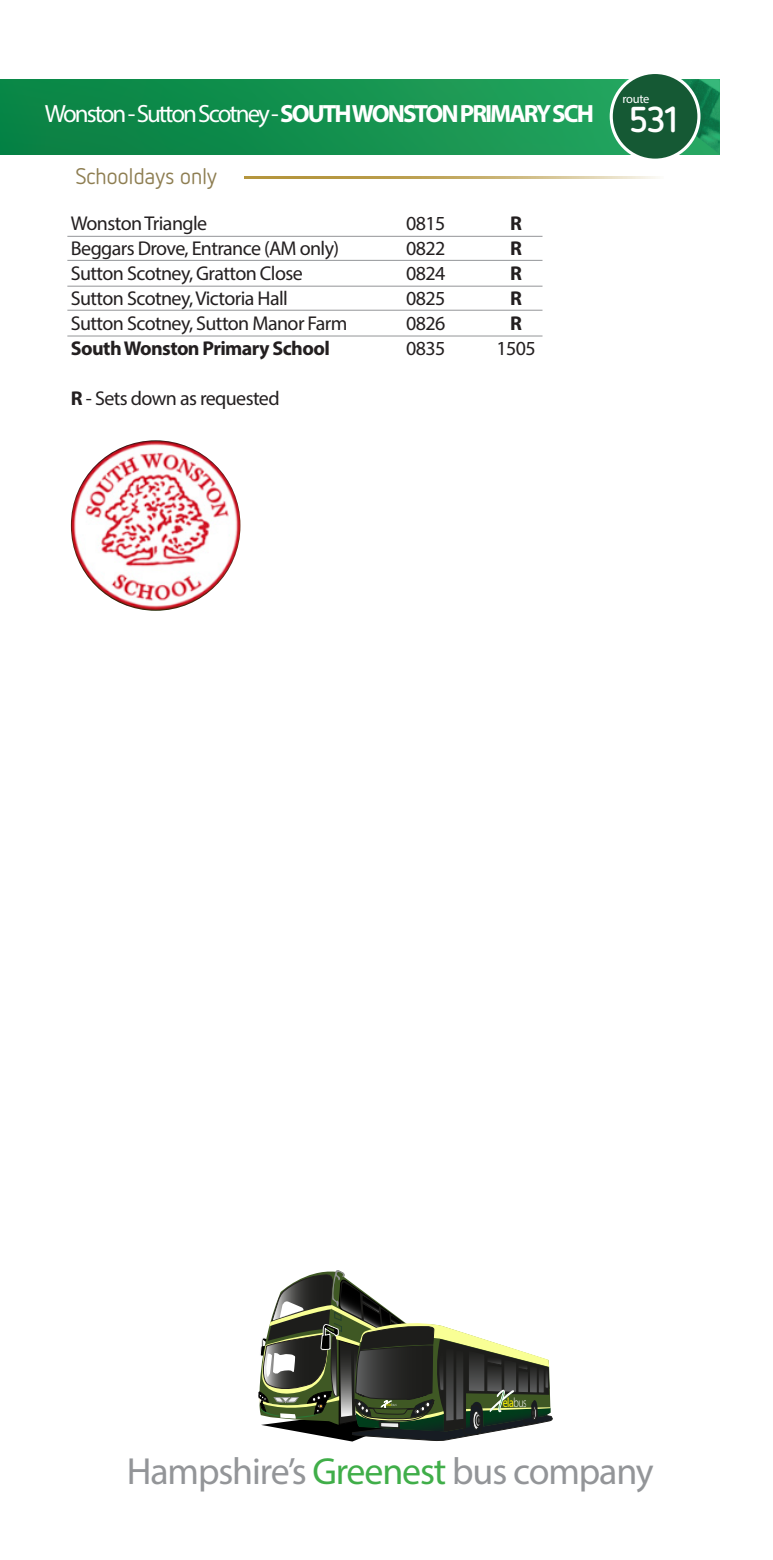
<style>
.page{position:relative;width:773px;height:1560px;background:#fff}
.page>*{position:absolute;margin:0;border:0;box-sizing:border-box;transform-origin:0 0}
.t1{font:37.75px "Myriad Pro";letter-spacing:-.03em;color:#939598}
.t2{font:700 36px "Netto Pro";color:#fff}
.t3{font:25px "Myriad Pro";letter-spacing:-.08em;color:#fff}
.t4{font:22.5px "Netto Pro";letter-spacing:-.02em;color:#8e7e52}
.t5{font:20px "Myriad Pro";letter-spacing:-.03em;color:#231f20}
.t6{font:700 20px "Myriad Pro";letter-spacing:-.03em;color:#231f20}
.t7{font:13.5px "Myriad";color:#fff101;scale:.74 1}
.t8{font:12.5px "Myriad Pro";letter-spacing:-.025em;color:#fff}
.t9{font:4.25px "Myriad";color:#fff101}
.s1{font-weight:700}
.s2{font-family:"Myriad Pro";font-weight:300;color:#fff}
.s3{color:#40ae49}
</style>
<div class="page">
<svg style="left:0;top:79px;width:719px;height:76px;background:#13914f"></svg>
<img style="left:624px;top:79px;width:95px;height:75px">
<div style="left:611px;top:72px;width:87px;height:88px;background:#155934;border-radius:50%"></div>
<div style="left:609px;top:71px;width:91px;height:91px;border:3px solid #fff;border-radius:50%"></div>
<hr style="left:67px;top:236px;width:475px;height:1px;background:#939598">
<hr style="left:67px;top:260px;width:475px;height:1px;background:#939598">
<hr style="left:67px;top:286px;width:475px;height:1px;background:#939598">
<hr style="left:67px;top:310px;width:475px;height:1px;background:#939598">
<hr style="left:67px;top:335px;width:475px;height:1px;background:#939598">
<hr style="left:244px;top:176px;width:419px;height:2px;background:#b5963e">
<img style="left:71px;top:440px;width:169px;height:170px;border-radius:85px">
<svg style="left:258px;top:1270px;width:295px;height:171px"></svg>
<p class="t3" style="left:45px;top:98px;width:550px">Wonston - Sutton Scotney - <span class="s1">SOUTH WONSTON PRIMARY SCH</span></p>
<p class="t4" style="left:75px;top:161px;width:143px">Schooldays only</p>
<p class="t5" style="left:71px;top:211px;width:138px">Wonston Triangle</p>
<p class="t5" style="left:406px;top:211px;width:41px">0815</p>
<p class="t6" style="left:510px;top:210px;width:13px">R</p>
<p class="t5" style="left:71px;top:236px;width:270px">Beggars Drove, Entrance (AM only)</p>
<p class="t5" style="left:406px;top:236px;width:41px">0822</p>
<p class="t6" style="left:510px;top:235px;width:13px">R</p>
<p class="t5" style="left:71px;top:261px;width:233px">Sutton Scotney, Gratton Close</p>
<p class="t5" style="left:406px;top:261px;width:41px">0824</p>
<p class="t6" style="left:510px;top:260px;width:13px">R</p>
<p class="t5" style="left:71px;top:286px;width:218px">Sutton Scotney, Victoria Hall</p>
<p class="t5" style="left:406px;top:286px;width:41px">0825</p>
<p class="t6" style="left:510px;top:285px;width:13px">R</p>
<p class="t5" style="left:71px;top:311px;width:278px">Sutton Scotney, Sutton Manor Farm</p>
<p class="t5" style="left:406px;top:311px;width:41px">0826</p>
<p class="t6" style="left:510px;top:310px;width:13px">R</p>
<p class="t6" style="left:71px;top:335px;width:260px">South Wonston Primary School</p>
<p class="t5" style="left:406px;top:336px;width:41px">0835</p>
<p class="t5" style="left:496px;top:336px;width:41px">1505</p>
<p class="t5" style="left:71px;top:386px;width:210px"><span class="s1">R</span> - Sets down as requested</p>
<p class="t8" style="left:622px;top:91px;width:29px">route</p>
<p class="t2" style="left:628px;top:95px;width:51px">531</p>
<p class="t9" style="left:386px;top:1402px;width:12px;rotate:2deg">ela<span class="s2">bus</span></p>
<p class="t7" style="left:502px;top:1395px;width:34px;rotate:-1deg">ela<span class="s2">bus</span></p>
<p class="t1" style="left:127px;top:1448px;width:528px">Hampshire’s <span class="s3">Greenest</span> bus company</p>
</div>
